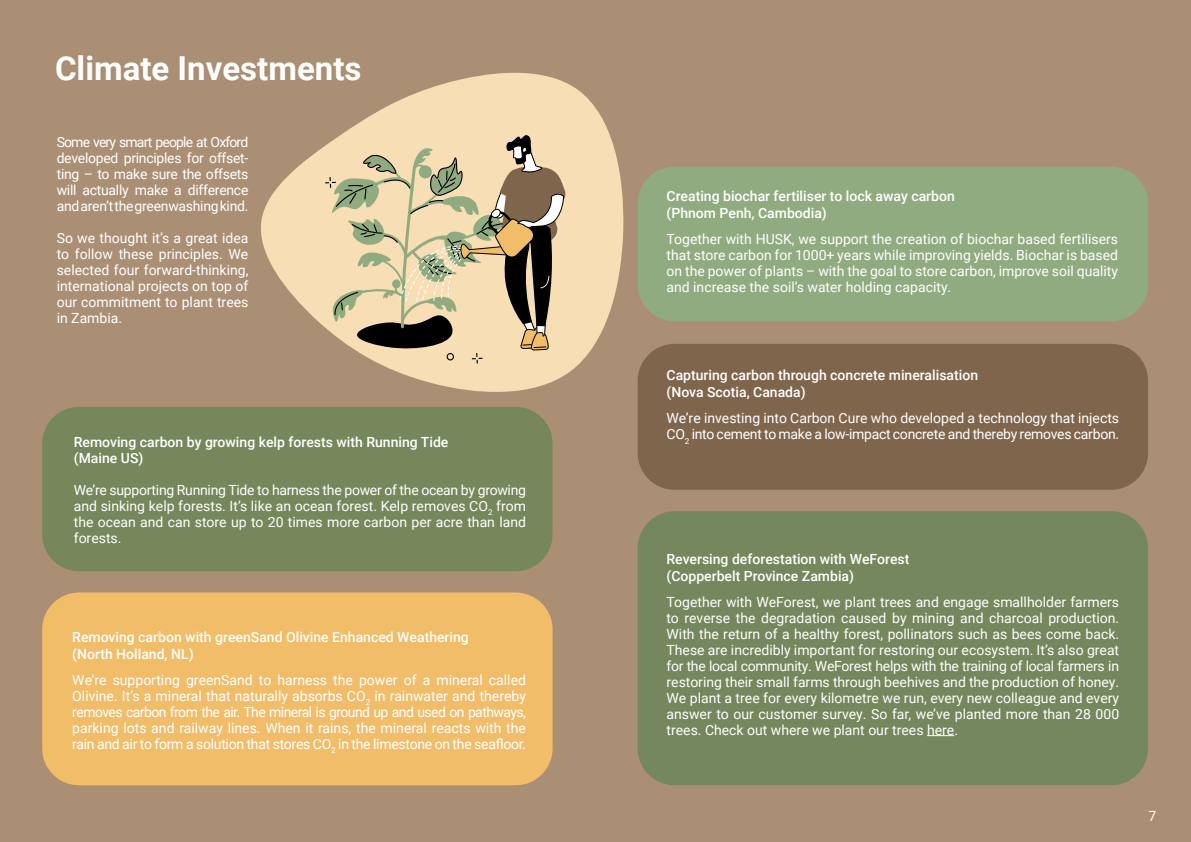
<style>
.page{position:relative;width:1191px;height:842px;background:#ab8f74}
.page>*{position:absolute;margin:0;border:0;box-sizing:border-box;transform-origin:0 0}
.t1{font:700 33px "Roboto";color:#fff}
.t2{font:14px/16px "Roboto";color:#fff;text-align:justify}
.t3{font:500 14px/16.8px "Roboto";color:#fff}
</style>
<div class="page">
<div style="left:42px;top:592px;width:510px;height:193px;background:#f2bd69;border-radius:37px"></div>
<div style="left:42px;top:407px;width:510px;height:164px;background:#76875b;border-radius:37px"></div>
<svg style="left:261px;top:72px;width:363px;height:320px;fill:#f8deb4"></svg>
<svg style="left:325px;top:135px;width:241px;height:229px;background:#c4b390"></svg>
<div style="left:637px;top:167px;width:511px;height:154px;background:#91ab80;border-radius:37px"></div>
<div style="left:637px;top:511px;width:511px;height:274px;background:#75875c;border-radius:37px"></div>
<div style="left:637px;top:344px;width:511px;height:146px;background:#80654d;border-radius:37px"></div>
<svg style="left:927px;top:735px;width:27px;height:1px"></svg>
<h1 class="t1" style="left:55px;top:55px;width:308px">Climate Investments</h1>
<p class="t2" style="left:57px;top:135px;width:193px">Some very smart people at Oxford developed principles for offset&shy;ting – to make sure the offsets will actually make a difference and aren’t the greenwashing kind.</p>
<p class="t2" style="left:57px;top:231px;width:193px">So we thought it’s a great idea to follow these principles. We selected four forward-thinking, international projects on top of our commitment to plant trees in Zambia.</p>
<p class="t3" style="left:74px;top:435px;width:376px;line-height:16px">Removing carbon by growing kelp forests with Running Tide (Maine US)</p>
<p class="t2" style="left:74px;top:483px;width:454px">We’re supporting Running Tide to harness the power of the ocean by growing and sinking kelp forests. It’s like an ocean forest. Kelp removes CO<sub>2</sub> from the ocean and can store up to 20 times more carbon per acre than land forests.</p>
<p class="t3" style="left:72px;top:629px;width:398px">Removing carbon with greenSand Olivine Enhanced Weathering (North Holland, NL)</p>
<p class="t2" style="left:72px;top:673px;width:455px">We’re supporting greenSand to harness the power of a mineral called Olivine. It’s a mineral that naturally absorbs CO<sub>2</sub> in rainwater and thereby removes carbon from the air. The mineral is ground up and used on pathways, parking lots and railway lines. When it rains, the mineral reacts with the rain and air to form a solution that stores CO<sub>2</sub> in the limestone on the seafloor.</p>
<p class="t3" style="left:666px;top:188px;width:290px">Creating biochar fertiliser to lock away carbon (Phnom Penh, Cambodia)</p>
<p class="t2" style="left:666px;top:232px;width:453px">Together with HUSK, we support the creation of biochar based fertilisers that store carbon for 1000+ years while improving yields. Biochar is based on the power of plants – with the goal to store carbon, improve soil quality and increase the soil’s water holding capacity.</p>
<p class="t3" style="left:666px;top:368px;width:313px">Capturing carbon through concrete mineralisation (Nova Scotia, Canada)</p>
<p class="t2" style="left:666px;top:411px;width:454px">We’re investing into Carbon Cure who developed a technology that injects<br>CO<sub>2</sub> into cement to make a low-impact concrete and thereby removes carbon.</p>
<p class="t3" style="left:666px;top:551px;width:244px">Reversing deforestation with WeForest (Copperbelt Province Zambia)</p>
<p class="t2" style="left:666px;top:595px;width:454px">Together with WeForest, we plant trees and engage smallholder farmers to reverse the degradation caused by mining and charcoal production.<br>With the return of a healthy forest, pollinators such as bees come back.<br>These are incredibly important for restoring our ecosystem. It’s also great for the local community. WeForest helps with the training of local farmers in restoring their small farms through beehives and the production of honey.<br>We plant a tree for every kilometre we run, every new colleague and every answer to our customer survey. So far, we’ve planted more than 28 000 trees. Check out where we plant our trees here.</p>
<p class="t2" style="left:1148px;top:809px;width:9px">7</p>
</div>
